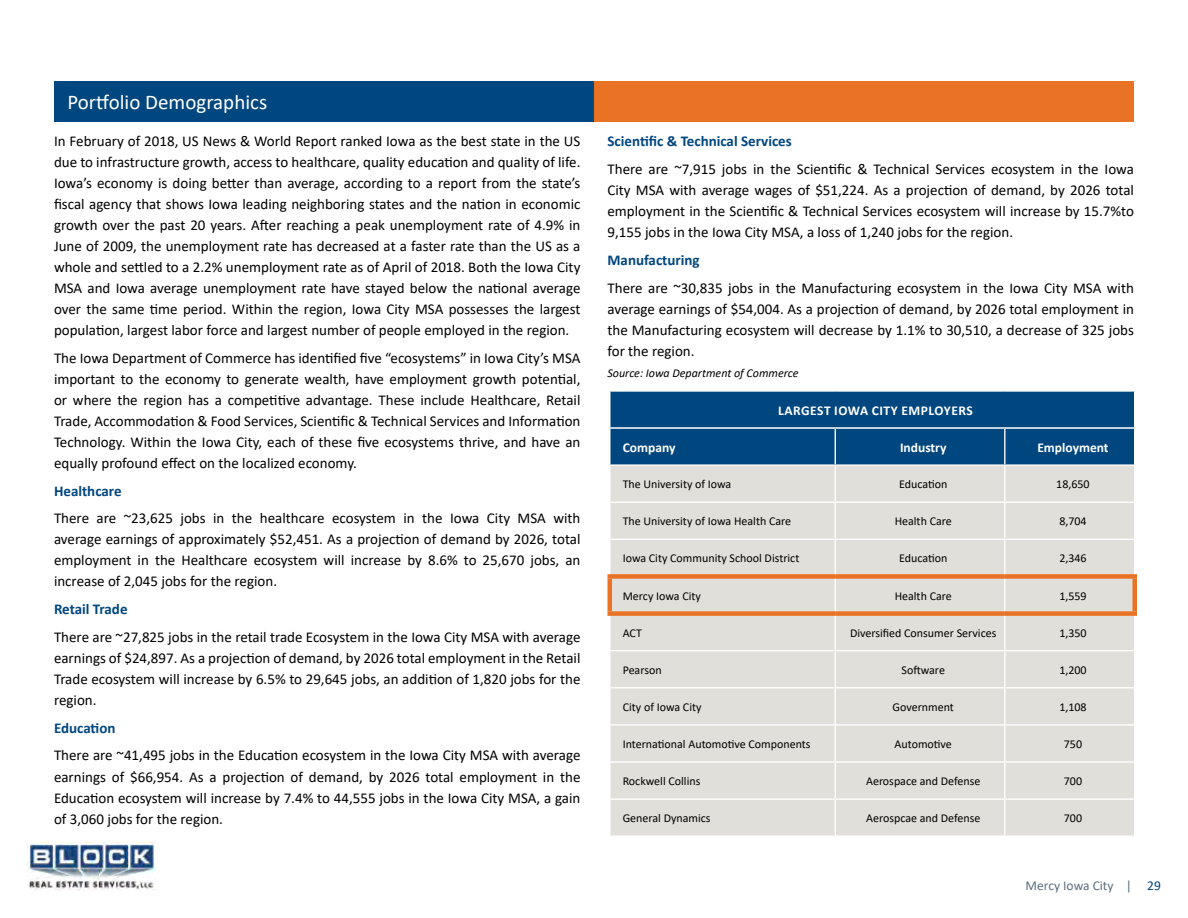
<style>
.page{position:relative;width:1188px;height:918px;background:#fff}
.page>*{position:absolute;margin:0;border:0;box-sizing:border-box;transform-origin:0 0}
.t1{font:21px "Calibri";color:#fff}
.t2{font:15px/21px "Calibri";color:#000;text-align:justify}
.t3{font:700 15px "Calibri";color:#00467f}
.t4{font:700 13.5px "Calibri";color:#fff}
.t5{font:700 13.5px "Calibri";letter-spacing:.04em;color:#fff}
.t6{font:13.5px "Calibri";color:#5c6f7c}
.t7{font:12px "Calibri";color:#000}
.t8{font:italic 12px "Calibri";color:#000}
.s1{color:#00467f}
</style>
<div class="page">
<img style="left:27px;top:842px;width:129px;height:49px">
<div style="left:54px;top:81px;width:540px;height:41px;background:#00467f"></div>
<div style="left:594px;top:81px;width:540px;height:41px;background:#ea7225"></div>
<div style="left:610px;top:392px;width:524px;height:72px;background:#00467f"></div>
<div style="left:610px;top:466px;width:524px;height:370px;background:#e1dfd9"></div>
<hr style="left:835px;top:429px;width:1px;height:35px;background:#fff">
<hr style="left:1004px;top:429px;width:1px;height:35px;background:#fff">
<hr style="left:835px;top:466px;width:1px;height:36px;background:#fff">
<hr style="left:1004px;top:466px;width:1px;height:36px;background:#fff">
<hr style="left:610px;top:502px;width:225px;height:1px;background:#fff">
<hr style="left:835px;top:502px;width:170px;height:1px;background:#fff">
<hr style="left:1005px;top:502px;width:129px;height:1px;background:#fff">
<hr style="left:835px;top:503px;width:1px;height:36px;background:#fff">
<hr style="left:1004px;top:503px;width:1px;height:36px;background:#fff">
<hr style="left:610px;top:539px;width:225px;height:1px;background:#fff">
<hr style="left:835px;top:539px;width:170px;height:1px;background:#fff">
<hr style="left:1005px;top:539px;width:129px;height:1px;background:#fff">
<hr style="left:835px;top:540px;width:1px;height:34px;background:#fff">
<hr style="left:1004px;top:540px;width:1px;height:34px;background:#fff">
<hr style="left:835px;top:579px;width:1px;height:32px;background:#fff">
<hr style="left:1004px;top:579px;width:1px;height:32px;background:#fff">
<hr style="left:835px;top:616px;width:1px;height:34px;background:#fff">
<hr style="left:1004px;top:616px;width:1px;height:34px;background:#fff">
<hr style="left:610px;top:650px;width:225px;height:1px;background:#fff">
<hr style="left:835px;top:650px;width:170px;height:1px;background:#fff">
<hr style="left:1005px;top:650px;width:129px;height:1px;background:#fff">
<hr style="left:835px;top:651px;width:1px;height:36px;background:#fff">
<hr style="left:1004px;top:651px;width:1px;height:36px;background:#fff">
<hr style="left:610px;top:687px;width:225px;height:1px;background:#fff">
<hr style="left:835px;top:687px;width:170px;height:1px;background:#fff">
<hr style="left:1005px;top:687px;width:129px;height:1px;background:#fff">
<hr style="left:835px;top:688px;width:1px;height:36px;background:#fff">
<hr style="left:1004px;top:688px;width:1px;height:36px;background:#fff">
<hr style="left:610px;top:724px;width:225px;height:2px;background:#fff">
<hr style="left:835px;top:724px;width:170px;height:2px;background:#fff">
<hr style="left:1005px;top:724px;width:129px;height:2px;background:#fff">
<hr style="left:835px;top:726px;width:1px;height:35px;background:#fff">
<hr style="left:1004px;top:726px;width:1px;height:35px;background:#fff">
<hr style="left:610px;top:761px;width:225px;height:2px;background:#fff">
<hr style="left:835px;top:761px;width:170px;height:2px;background:#fff">
<hr style="left:1005px;top:761px;width:129px;height:2px;background:#fff">
<hr style="left:835px;top:763px;width:1px;height:35px;background:#fff">
<hr style="left:1004px;top:763px;width:1px;height:35px;background:#fff">
<hr style="left:610px;top:798px;width:225px;height:2px;background:#fff">
<hr style="left:835px;top:798px;width:170px;height:2px;background:#fff">
<hr style="left:1005px;top:798px;width:129px;height:2px;background:#fff">
<hr style="left:835px;top:800px;width:1px;height:36px;background:#fff">
<hr style="left:1004px;top:800px;width:1px;height:36px;background:#fff">
<hr style="left:609px;top:427px;width:226px;height:2px;background:#fff">
<hr style="left:835px;top:427px;width:170px;height:2px;background:#fff">
<hr style="left:1005px;top:427px;width:131px;height:2px;background:#fff">
<div style="left:608px;top:574px;width:227px;height:5px;background:#ea7225"></div>
<hr style="left:608px;top:579px;width:4px;height:32px;background:#ea7225">
<div style="left:835px;top:574px;width:170px;height:5px;background:#ea7225"></div>
<div style="left:1005px;top:574px;width:132px;height:5px;background:#ea7225"></div>
<div style="left:1132px;top:579px;width:5px;height:32px;background:#ea7225"></div>
<div style="left:608px;top:611px;width:227px;height:5px;background:#ea7225"></div>
<div style="left:835px;top:611px;width:170px;height:5px;background:#ea7225"></div>
<div style="left:1005px;top:611px;width:132px;height:5px;background:#ea7225"></div>
<h1 class="t1" style="left:68px;top:88px;width:201px">Portfolio Demographics</h1>
<p class="t2" style="left:54px;top:130px;width:528px">In February of 2018, US News &amp; World Report ranked Iowa as the best state in the US due to infrastructure growth, access to healthcare, quality education and quality of life.<br>Iowa’s economy is doing better than average, according to a report from the state’s fiscal agency that shows Iowa leading neighboring states and the nation in economic growth over the past 20 years. After reaching a peak unemployment rate of 4.9% in June of 2009, the unemployment rate has decreased at a faster rate than the US as a whole and settled to a 2.2% unemployment rate as of April of 2018. Both the Iowa City MSA and Iowa average unemployment rate have stayed below the national average over the same time period. Within the region, Iowa City MSA possesses the largest population, largest labor force and largest number of people employed in the region.</p>
<p class="t2" style="left:54px;top:347px;width:528px">The Iowa Department of Commerce has identified five “ecosystems” in Iowa City’s MSA important to the economy to generate wealth, have employment growth potential, or where the region has a competitive advantage. These include Healthcare, Retail Trade, Accommodation &amp; Food Services, Scientific &amp; Technical Services and Information Technology. Within the Iowa City, each of these five ecosystems thrive, and have an equally profound effect on the localized economy.</p>
<p class="t3" style="left:54px;top:480px;width:69px">Healthcare</p>
<p class="t2" style="left:54px;top:508px;width:528px">There are ~23,625 jobs in the healthcare ecosystem in the Iowa City MSA with average earnings of approximately $52,451. As a projection of demand by 2026, total employment in the Healthcare ecosystem will increase by 8.6% to 25,670 jobs, an increase of 2,045 jobs for the region.</p>
<p class="t3" style="left:54px;top:599px;width:75px">Retail Trade</p>
<p class="t2" style="left:54px;top:626px;width:528px">There are ~27,825 jobs in the retail trade Ecosystem in the Iowa City MSA with average earnings of $24,897. As a projection of demand, by 2026 total employment in the Retail Trade ecosystem will increase by 6.5% to 29,645 jobs, an addition of 1,820 jobs for the region.</p>
<p class="t3" style="left:54px;top:717px;width:63px">Education</p>
<p class="t2" style="left:54px;top:745px;width:528px">There are ~41,495 jobs in the Education ecosystem in the Iowa City MSA with average earnings of $66,954. As a projection of demand, by 2026 total employment in the Education ecosystem will increase by 7.4% to 44,555 jobs in the Iowa City MSA, a gain of 3,060 jobs for the region.</p>
<p class="t3" style="left:608px;top:131px;width:186px">Scientific &amp; Technical Services</p>
<p class="t2" style="left:608px;top:158px;width:528px">There are ~7,915 jobs in the Scientific &amp; Technical Services ecosystem in the Iowa City MSA with average wages of $51,224. As a projection of demand, by 2026 total employment in the Scientific &amp; Technical Services ecosystem will increase by 15.7%to 9,155 jobs in the Iowa City MSA, a loss of 1,240 jobs for the region.</p>
<p class="t3" style="left:608px;top:249px;width:94px">Manufacturing</p>
<p class="t2" style="left:608px;top:277px;width:528px">There are ~30,835 jobs in the Manufacturing ecosystem in the Iowa City MSA with average earnings of $54,004. As a projection of demand, by 2026 total employment in the Manufacturing ecosystem will decrease by 1.1% to 30,510, a decrease of 325 jobs for the region.</p>
<p class="t8" style="left:608px;top:364px;width:193px">Source: Iowa Department of Commerce</p>
<p class="t5" style="left:778px;top:400px;width:196px">LARGEST IOWA CITY EMPLOYERS</p>
<p class="t4" style="left:623px;top:438px;width:54px">Company</p>
<p class="t4" style="left:900px;top:438px;width:48px">Industry</p>
<p class="t4" style="left:1037px;top:438px;width:73px">Employment</p>
<p class="t7" style="left:623px;top:476px;width:110px">The University of Iowa</p>
<p class="t7" style="left:899px;top:476px;width:50px">Education</p>
<p class="t7" style="left:1056px;top:476px;width:35px">18,650</p>
<p class="t7" style="left:623px;top:513px;width:170px">The University of Iowa Health Care</p>
<p class="t7" style="left:895px;top:513px;width:59px">Health Care</p>
<p class="t7" style="left:1059px;top:513px;width:29px">8,704</p>
<p class="t7" style="left:623px;top:549px;width:178px">Iowa City Community School District</p>
<p class="t7" style="left:899px;top:549px;width:50px">Education</p>
<p class="t7" style="left:1059px;top:549px;width:29px">2,346</p>
<p class="t7" style="left:623px;top:587px;width:80px">Mercy Iowa City</p>
<p class="t7" style="left:895px;top:587px;width:59px">Health Care</p>
<p class="t7" style="left:1059px;top:587px;width:29px">1,559</p>
<p class="t7" style="left:623px;top:625px;width:21px">ACT</p>
<p class="t7" style="left:850px;top:625px;width:148px">Diversified Consumer Services</p>
<p class="t7" style="left:1059px;top:625px;width:29px">1,350</p>
<p class="t7" style="left:623px;top:661px;width:40px">Pearson</p>
<p class="t7" style="left:902px;top:661px;width:45px">Software</p>
<p class="t7" style="left:1059px;top:661px;width:29px">1,200</p>
<p class="t7" style="left:623px;top:699px;width:80px">City of Iowa City</p>
<p class="t7" style="left:893px;top:699px;width:63px">Government</p>
<p class="t7" style="left:1059px;top:699px;width:29px">1,108</p>
<p class="t7" style="left:623px;top:736px;width:189px">International Automotive Components</p>
<p class="t7" style="left:895px;top:736px;width:59px">Automotive</p>
<p class="t7" style="left:1064px;top:736px;width:20px">750</p>
<p class="t7" style="left:623px;top:773px;width:79px">Rockwell Collins</p>
<p class="t7" style="left:866px;top:773px;width:116px">Aerospace and Defense</p>
<p class="t7" style="left:1064px;top:773px;width:20px">700</p>
<p class="t7" style="left:623px;top:810px;width:89px">General Dynamics</p>
<p class="t7" style="left:866px;top:810px;width:116px">Aerospcae and Defense</p>
<p class="t7" style="left:1064px;top:810px;width:20px">700</p>
<p class="t6" style="left:1026px;top:876px;width:137px">Mercy Iowa City | <span class="s1">29</span></p>
</div>
